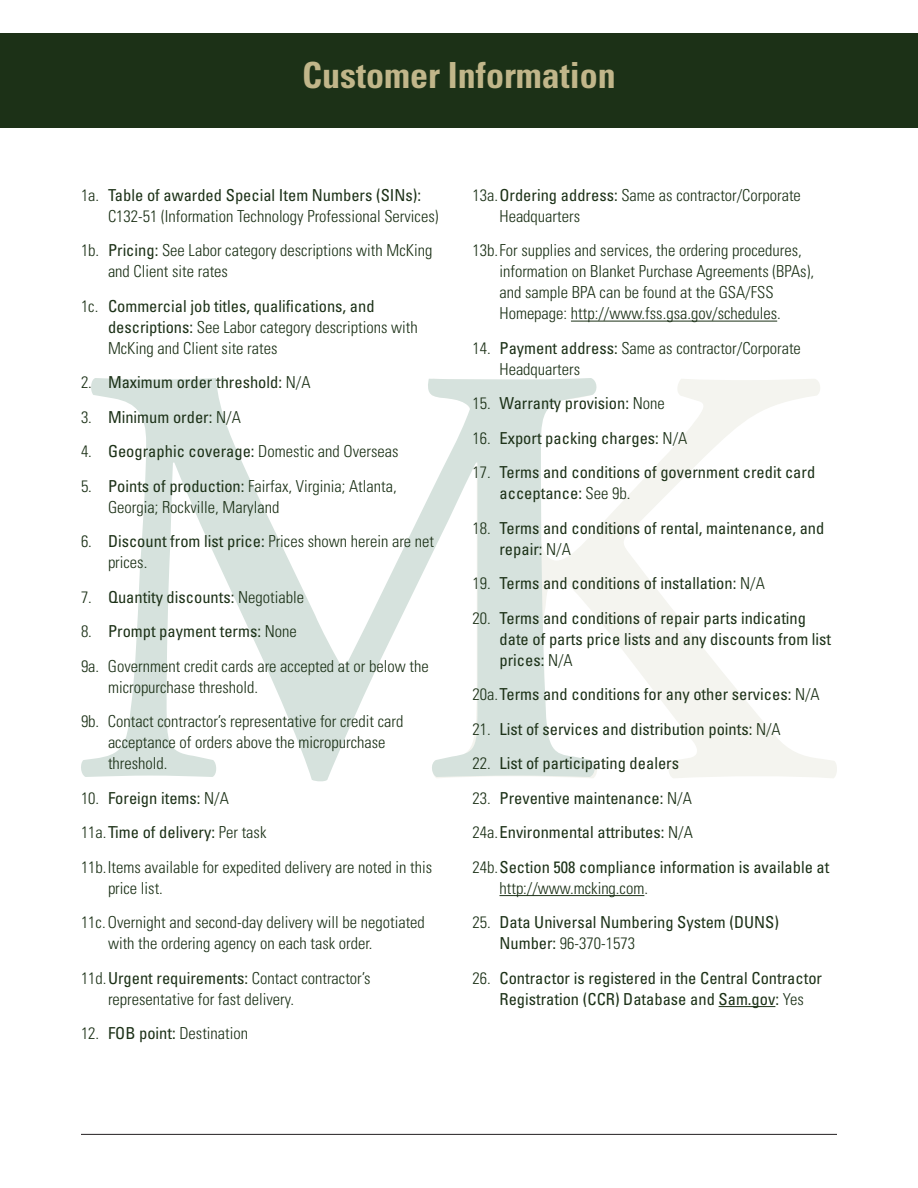
<style>
.page{position:relative;width:918px;height:1188px;background:#fff}
.page>*{position:absolute;margin:0;border:0;box-sizing:border-box;transform-origin:0 0}
.t1{font:700 condensed 36px "Univers LT Std";color:#c1b68a}
.Bulleted_List{font:300 condensed 16.5px/21px "Univers LT Std";color:#1c3117}
.Bulleted_List-2{font:condensed 16.5px/21px "Univers LT Std";color:#1c3117}
.s1{font-weight:400}
.s2{font-weight:300}
</style>
<div class="page">
<hr style="left:81px;top:1134px;width:756px;height:1px;background:#231f20">
<svg style="left:599px;top:379px;width:238px;height:399px"></svg>
<svg style="left:81px;top:378px;width:518px;height:404px"></svg>
<div style="left:0;top:34px;width:918px;height:94px;background:#1c3117"></div>
<hr style="left:571px;top:321px;width:206px;height:1px;background:#1c3117">
<hr style="left:500px;top:895px;width:144px;height:1px;background:#1c3117">
<hr style="left:719px;top:1006px;width:56px;height:1px;background:#1c3117">
<p class="t1" style="left:302px;top:54px;width:315px">Customer Information</p>
<p class="Bulleted_List" style="left:108px;top:185px;width:332px;text-indent:-27px">1a. <span class="s1">Table of awarded Special Item Numbers (SINs):<br></span>C132-51 (Information Technology Professional Services)</p>
<p class="Bulleted_List" style="left:108px;top:240px;width:326px;text-indent:-27px">1b. <span class="s1">Pricing:</span> See Labor category descriptions with McKing and Client site rates</p>
<p class="Bulleted_List" style="left:108px;top:296px;width:311px;text-indent:-27px">1c. <span class="s1">Commercial job titles, qualifications, and descriptions:</span> See Labor category descriptions with<br>McKing and Client site rates</p>
<p class="Bulleted_List-2" style="left:81px;top:372px;width:231px"><span class="s2">2.</span> Maximum order threshold: <span class="s2">N/A</span></p>
<p class="Bulleted_List-2" style="left:81px;top:406px;width:161px"><span class="s2">3.</span> Minimum order: <span class="s2">N/A</span></p>
<p class="Bulleted_List" style="left:81px;top:441px;width:319px">4. <span class="s1">Geographic coverage:</span> Domestic and Overseas</p>
<p class="Bulleted_List" style="left:108px;top:476px;width:290px;text-indent:-27px">5. <span class="s1">Points of production:</span> Fairfax, Virginia; Atlanta,<br>Georgia; Rockville, Maryland</p>
<p class="Bulleted_List" style="left:108px;top:531px;width:328px;text-indent:-27px">6. <span class="s1">Discount from list price:</span> Prices shown herein are net prices.</p>
<p class="Bulleted_List-2" style="left:81px;top:586px;width:225px"><span class="s2">7.</span> Quantity discounts: <span class="s2">Negotiable</span></p>
<p class="Bulleted_List-2" style="left:81px;top:621px;width:217px"><span class="s2">8.</span> Prompt payment terms: <span class="s2">None</span></p>
<p class="Bulleted_List" style="left:108px;top:656px;width:322px;text-indent:-27px">9a. Government credit cards are accepted at or below the micropurchase threshold.</p>
<p class="Bulleted_List" style="left:108px;top:711px;width:297px;text-indent:-27px">9b. Contact contractor’s representative for credit card acceptance of orders above the micropurchase threshold.</p>
<p class="Bulleted_List-2" style="left:81px;top:787px;width:149px"><span class="s2">10.</span> Foreign items: <span class="s2">N/A</span></p>
<p class="Bulleted_List-2" style="left:81px;top:822px;width:187px"><span class="s2">11a.</span>Time of delivery: <span class="s2">Per task</span></p>
<p class="Bulleted_List" style="left:108px;top:857px;width:326px;text-indent:-27px">11b.Items available for expedited delivery are noted in this price list.</p>
<p class="Bulleted_List" style="left:108px;top:912px;width:318px;text-indent:-27px">11c.Overnight and second-day delivery will be negotiated with the ordering agency on each task order.</p>
<p class="Bulleted_List" style="left:108px;top:968px;width:264px;text-indent:-27px">11d.<span class="s1">Urgent requirements:</span> Contact contractor’s representative for fast delivery.</p>
<p class="Bulleted_List" style="left:81px;top:1023px;width:169px">12. <span class="s1">FOB point:</span> Destination</p>
<p class="Bulleted_List" style="left:500px;top:185px;width:303px;text-indent:-27px">13a.<span class="s1">Ordering address:</span> Same as contractor/Corporate<br>Headquarters</p>
<p class="Bulleted_List" style="left:500px;top:240px;width:316px;text-indent:-27px">13b.For supplies and services, the ordering procedures, information on Blanket Purchase Agreements (BPAs), and sample BPA can be found at the GSA/FSS Homepage: http://www.fss.gsa.gov/schedules.</p>
<p class="Bulleted_List" style="left:500px;top:338px;width:303px;text-indent:-27px">14. <span class="s1">Payment address:</span> Same as contractor/Corporate<br>Headquarters</p>
<p class="Bulleted_List-2" style="left:472px;top:393px;width:194px"><span class="s2">15.</span> Warranty provision: <span class="s2">None</span></p>
<p class="Bulleted_List-2" style="left:472px;top:427px;width:216px"><span class="s2">16.</span> Export packing charges: <span class="s2">N/A</span></p>
<p class="Bulleted_List-2" style="left:500px;top:462px;width:317px;text-indent:-27px"><span class="s2">17.</span> Terms and conditions of government credit card acceptance: <span class="s2">See 9b.</span></p>
<p class="Bulleted_List-2" style="left:500px;top:517px;width:326px;text-indent:-27px"><span class="s2">18.</span> Terms and conditions of rental, maintenance, and repair: <span class="s2">N/A</span></p>
<p class="Bulleted_List-2" style="left:472px;top:573px;width:294px"><span class="s2">19.</span> Terms and conditions of installation: <span class="s2">N/A</span></p>
<p class="Bulleted_List-2" style="left:500px;top:607px;width:333px;text-indent:-27px"><span class="s2">20.</span> Terms and conditions of repair parts indicating date of parts price lists and any discounts from list prices: <span class="s2">N/A</span></p>
<p class="Bulleted_List-2" style="left:472px;top:684px;width:349px"><span class="s2">20a.</span>Terms and conditions for any other services: <span class="s2">N/A</span></p>
<p class="Bulleted_List-2" style="left:472px;top:718px;width:310px"><span class="s2">21.</span> List of services and distribution points: <span class="s2">N/A</span></p>
<p class="Bulleted_List-2" style="left:472px;top:753px;width:208px"><span class="s2">22.</span> List of participating dealers</p>
<p class="Bulleted_List-2" style="left:472px;top:787px;width:221px"><span class="s2">23.</span> Preventive maintenance: <span class="s2">N/A</span></p>
<p class="Bulleted_List-2" style="left:472px;top:822px;width:222px"><span class="s2">24a.</span>Environmental attributes: <span class="s2">N/A</span></p>
<p class="Bulleted_List-2" style="left:500px;top:856px;width:331px;text-indent:-27px"><span class="s2">24b.</span>Section 508 compliance information is available at <span class="s2">http://www.mcking.com.</span></p>
<p class="Bulleted_List-2" style="left:500px;top:912px;width:281px;text-indent:-27px"><span class="s2">25.</span> Data Universal Numbering System (DUNS)<br>Number: <span class="s2">96-370-1573</span></p>
<p class="Bulleted_List-2" style="left:473px;top:967px;width:351px;text-align:center"><span class="s2">26.</span> Contractor is registered in the Central Contractor<br>Registration (CCR) Database and Sam.gov: <span class="s2">Yes</span></p>
</div>
